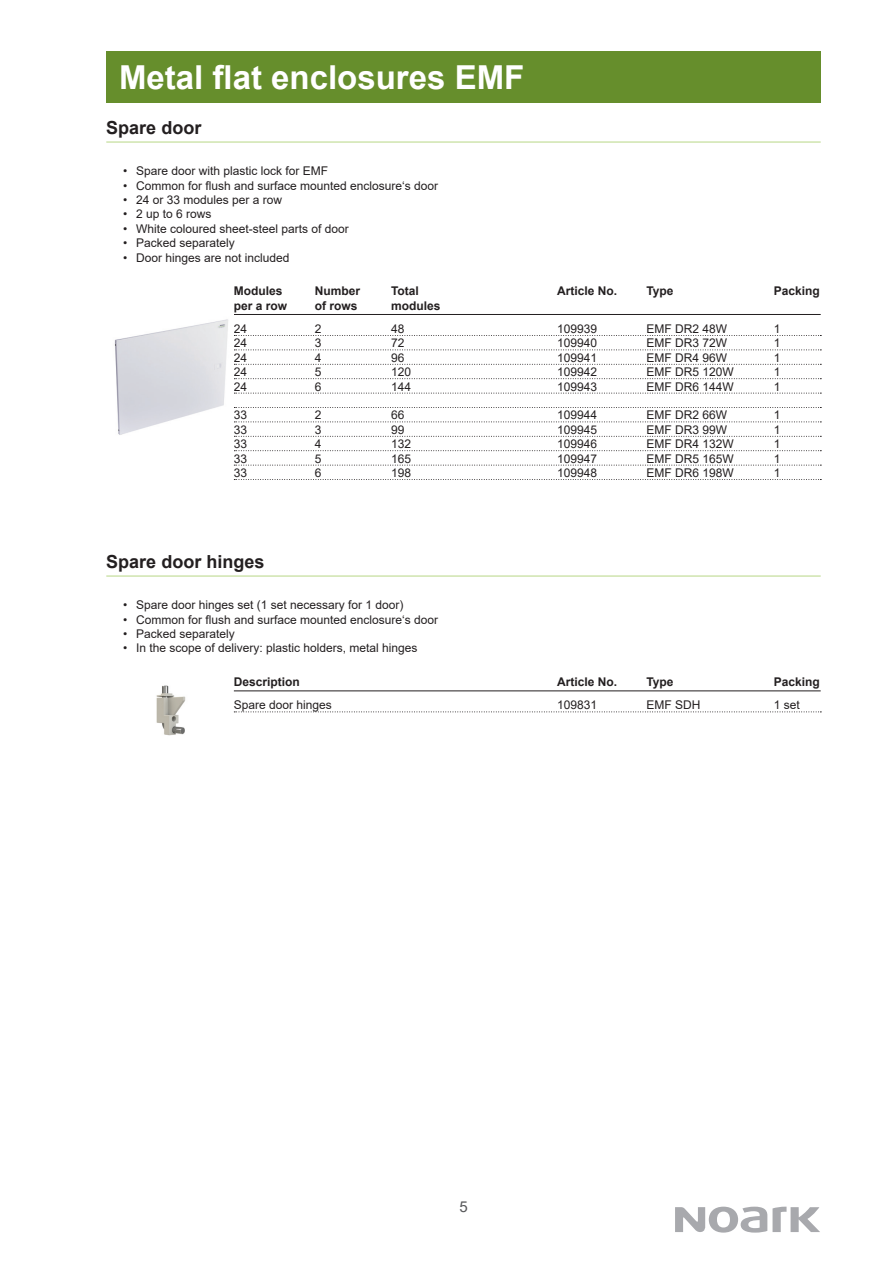
<style>
.page{position:relative;width:893px;height:1263px;background:#fff}
.page>*{position:absolute;margin:0;border:0;box-sizing:border-box;transform-origin:0 0}
.t1{font:700 33px "Arial";color:#fff}
.t2{font:700 18px "Arial";color:#231f20}
.t3{font:15px "Arial";color:#57585a}
.t4{font:12px "Arial";color:#231f20}
.t5{font:700 12px "Arial";color:#231f20}
</style>
<div class="page">
<div style="left:106px;top:51px;width:715px;height:51px;background:#668e2c"></div>
<svg style="left:675px;top:1206px;width:145px;height:26px"></svg>
<hr style="left:234px;top:314px;width:587px;height:1px;background:#231f20">
<svg style="left:234px;top:335px;width:587px;height:1px"></svg>
<svg style="left:234px;top:349px;width:587px;height:1px"></svg>
<svg style="left:234px;top:364px;width:587px;height:1px"></svg>
<svg style="left:234px;top:378px;width:587px;height:1px"></svg>
<svg style="left:234px;top:393px;width:587px;height:1px"></svg>
<svg style="left:234px;top:407px;width:587px;height:1px"></svg>
<svg style="left:234px;top:421px;width:587px;height:1px"></svg>
<svg style="left:234px;top:436px;width:587px;height:1px"></svg>
<svg style="left:234px;top:450px;width:587px;height:1px"></svg>
<svg style="left:234px;top:465px;width:587px;height:1px"></svg>
<svg style="left:234px;top:479px;width:587px;height:1px"></svg>
<hr style="left:106px;top:141px;width:715px;height:2px;background:#cfe4ae">
<hr style="left:234px;top:690px;width:587px;height:1px;background:#231f20">
<svg style="left:234px;top:711px;width:587px;height:1px"></svg>
<hr style="left:106px;top:575px;width:715px;height:2px;background:#cfe4ae">
<img style="left:156px;top:685px;width:30px;height:51px">
<img style="left:114px;top:319px;width:114px;height:116px">
<h1 class="t1" style="left:119px;top:54px;width:407px">Metal flat enclosures EMF</h1>
<h2 class="t2" style="left:106px;top:115px;width:97px">Spare door</h2>
<p class="t4" style="left:123px;top:163px;width:206px">• Spare door with plastic lock for EMF</p>
<p class="t4" style="left:123px;top:177px;width:316px">• Common for flush and surface mounted enclosure‘s door</p>
<p class="t4" style="left:123px;top:192px;width:160px">• 24 or 33 modules per a row</p>
<p class="t4" style="left:123px;top:206px;width:90px">• 2 up to 6 rows</p>
<p class="t4" style="left:123px;top:220px;width:227px">• White coloured sheet-steel parts of door</p>
<p class="t4" style="left:123px;top:235px;width:113px">• Packed separately</p>
<p class="t4" style="left:123px;top:249px;width:168px">• Door hinges are not included</p>
<p class="t5" style="left:234px;top:283px;width:50px">Modules</p>
<p class="t5" style="left:315px;top:283px;width:47px">Number</p>
<p class="t5" style="left:391px;top:283px;width:29px">Total</p>
<p class="t5" style="left:557px;top:283px;width:62px">Article No.</p>
<p class="t5" style="left:646px;top:283px;width:29px">Type</p>
<p class="t5" style="left:774px;top:283px;width:48px">Packing</p>
<p class="t5" style="left:234px;top:297px;width:55px">per a row</p>
<p class="t5" style="left:315px;top:297px;width:44px">of rows</p>
<p class="t5" style="left:391px;top:297px;width:51px">modules</p>
<p class="t4" style="left:234px;top:320px;width:15px">24</p>
<p class="t4" style="left:315px;top:320px;width:8px">2</p>
<p class="t4" style="left:391px;top:320px;width:15px">48</p>
<p class="t4" style="left:557px;top:320px;width:42px">109939</p>
<p class="t4" style="left:646px;top:320px;width:82px">EMF DR2 48W</p>
<p class="t4" style="left:774px;top:320px;width:8px">1</p>
<p class="t4" style="left:234px;top:335px;width:15px">24</p>
<p class="t4" style="left:315px;top:335px;width:8px">3</p>
<p class="t4" style="left:391px;top:335px;width:15px">72</p>
<p class="t4" style="left:557px;top:335px;width:42px">109940</p>
<p class="t4" style="left:646px;top:335px;width:82px">EMF DR3 72W</p>
<p class="t4" style="left:774px;top:335px;width:8px">1</p>
<p class="t4" style="left:234px;top:349px;width:15px">24</p>
<p class="t4" style="left:315px;top:349px;width:8px">4</p>
<p class="t4" style="left:391px;top:349px;width:15px">96</p>
<p class="t4" style="left:557px;top:349px;width:42px">109941</p>
<p class="t4" style="left:646px;top:349px;width:82px">EMF DR4 96W</p>
<p class="t4" style="left:774px;top:349px;width:8px">1</p>
<p class="t4" style="left:234px;top:364px;width:15px">24</p>
<p class="t4" style="left:315px;top:364px;width:8px">5</p>
<p class="t4" style="left:391px;top:364px;width:22px">120</p>
<p class="t4" style="left:557px;top:364px;width:42px">109942</p>
<p class="t4" style="left:646px;top:364px;width:89px">EMF DR5 120W</p>
<p class="t4" style="left:774px;top:364px;width:8px">1</p>
<p class="t4" style="left:234px;top:378px;width:15px">24</p>
<p class="t4" style="left:315px;top:378px;width:8px">6</p>
<p class="t4" style="left:391px;top:378px;width:22px">144</p>
<p class="t4" style="left:557px;top:378px;width:42px">109943</p>
<p class="t4" style="left:646px;top:378px;width:89px">EMF DR6 144W</p>
<p class="t4" style="left:774px;top:378px;width:8px">1</p>
<p class="t4" style="left:234px;top:407px;width:15px">33</p>
<p class="t4" style="left:315px;top:407px;width:8px">2</p>
<p class="t4" style="left:391px;top:407px;width:15px">66</p>
<p class="t4" style="left:557px;top:407px;width:42px">109944</p>
<p class="t4" style="left:646px;top:407px;width:82px">EMF DR2 66W</p>
<p class="t4" style="left:774px;top:407px;width:8px">1</p>
<p class="t4" style="left:234px;top:421px;width:15px">33</p>
<p class="t4" style="left:315px;top:421px;width:8px">3</p>
<p class="t4" style="left:391px;top:421px;width:15px">99</p>
<p class="t4" style="left:557px;top:421px;width:42px">109945</p>
<p class="t4" style="left:646px;top:421px;width:82px">EMF DR3 99W</p>
<p class="t4" style="left:774px;top:421px;width:8px">1</p>
<p class="t4" style="left:234px;top:436px;width:15px">33</p>
<p class="t4" style="left:315px;top:436px;width:8px">4</p>
<p class="t4" style="left:391px;top:436px;width:22px">132</p>
<p class="t4" style="left:557px;top:436px;width:42px">109946</p>
<p class="t4" style="left:646px;top:436px;width:89px">EMF DR4 132W</p>
<p class="t4" style="left:774px;top:436px;width:8px">1</p>
<p class="t4" style="left:234px;top:450px;width:15px">33</p>
<p class="t4" style="left:315px;top:450px;width:8px">5</p>
<p class="t4" style="left:391px;top:450px;width:22px">165</p>
<p class="t4" style="left:557px;top:450px;width:42px">109947</p>
<p class="t4" style="left:646px;top:450px;width:89px">EMF DR5 165W</p>
<p class="t4" style="left:774px;top:450px;width:8px">1</p>
<p class="t4" style="left:234px;top:464px;width:15px">33</p>
<p class="t4" style="left:315px;top:464px;width:8px">6</p>
<p class="t4" style="left:391px;top:464px;width:22px">198</p>
<p class="t4" style="left:557px;top:464px;width:42px">109948</p>
<p class="t4" style="left:646px;top:464px;width:89px">EMF DR6 198W</p>
<p class="t4" style="left:774px;top:464px;width:8px">1</p>
<h2 class="t2" style="left:106px;top:549px;width:160px">Spare door hinges</h2>
<p class="t4" style="left:123px;top:597px;width:282px">• Spare door hinges set (1 set necessary for 1 door)</p>
<p class="t4" style="left:123px;top:611px;width:316px">• Common for flush and surface mounted enclosure‘s door</p>
<p class="t4" style="left:123px;top:626px;width:113px">• Packed separately</p>
<p class="t4" style="left:123px;top:640px;width:296px">• In the scope of delivery: plastic holders, metal hinges</p>
<p class="t5" style="left:234px;top:674px;width:68px">Description</p>
<p class="t5" style="left:557px;top:674px;width:62px">Article No.</p>
<p class="t5" style="left:646px;top:674px;width:29px">Type</p>
<p class="t5" style="left:774px;top:674px;width:48px">Packing</p>
<p class="t4" style="left:234px;top:697px;width:100px">Spare door hinges</p>
<p class="t4" style="left:557px;top:697px;width:42px">109831</p>
<p class="t4" style="left:646px;top:697px;width:55px">EMF SDH</p>
<p class="t4" style="left:774px;top:697px;width:28px">1 set</p>
<p class="t3" style="left:459px;top:1197px;width:10px">5</p>
</div>
